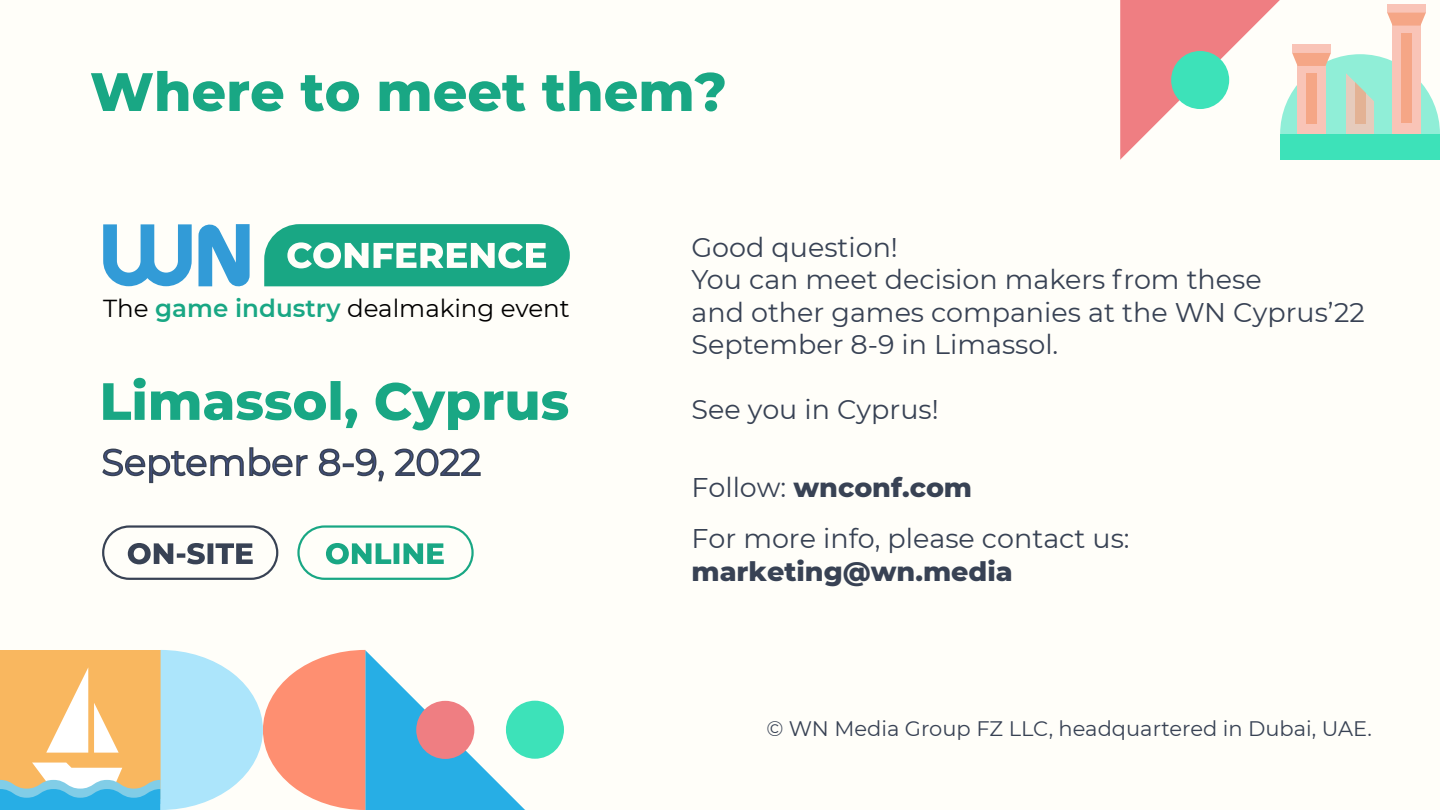
<style>
.page{position:relative;width:1440px;height:810px;background:#fffef9}
.page>*{position:absolute;margin:0;border:0;box-sizing:border-box;transform-origin:0 0}
.t1{font:800 54px "Montserrat";color:#19a784}
.t2{font:27px/32.4px "Montserrat";color:#384254}
.t3{font:800 27px "Montserrat";color:#384254}
.t4{font:24.6px "Montserrat";color:#000}
.t5{font:21px "Montserrat";color:#384254}
.s1{font-weight:600;color:#19a784}
.s2{font-weight:800}
</style>
<div class="page">
<svg style="left:198px;top:224px;width:52px;height:63px"></svg>
<svg style="left:103px;top:224px;width:89px;height:62px"></svg>
<svg style="left:264px;top:224px;width:306px;height:62px"></svg>
<svg style="left:103px;top:378px;width:465px;height:52px"></svg>
<svg style="left:102px;top:447px;width:379px;height:37px"></svg>
<div style="left:102px;top:525px;width:176px;height:55px;border:2px solid #384254;border-radius:26px"></div>
<svg style="left:128px;top:543px;width:125px;height:21px"></svg>
<div style="left:297px;top:525px;width:177px;height:55px;border:2px solid #19a784;border-radius:26px"></div>
<svg style="left:326px;top:543px;width:118px;height:21px"></svg>
<div style="left:506px;top:701px;width:58px;height:58px;background:#3de2b9;border-radius:50%"></div>
<svg style="left:0;top:650px;width:525px;height:160px"></svg>
<svg style="left:1120px;top:0;width:320px;height:160px"></svg>
<h1 class="t1" style="left:90px;top:52px;width:638px">Where to meet them?</h1>
<p class="t4" style="left:103px;top:292px;width:468px">The <span class="s1">game industry</span> dealmaking event</p>
<p class="t2" style="left:691px;top:230px;width:675px">Good question!<br>You can meet decision makers from these<br>and other games companies at the WN Cyprus’22<br>September 8-9 in Limassol.</p>
<p class="t2" style="left:691px;top:392px;width:249px">See you in Cyprus!</p>
<p class="t2" style="left:691px;top:460px;width:440px;line-height:51.6px">Follow: <span class="s2">wnconf.com<br></span>For more info, please contact us:</p>
<p class="t3" style="left:691px;top:551px;width:323px">marketing@wn.media</p>
<p class="t5" style="left:766px;top:714px;width:607px">© WN Media Group FZ LLC, headquartered in Dubai, UAE.</p>
</div>
